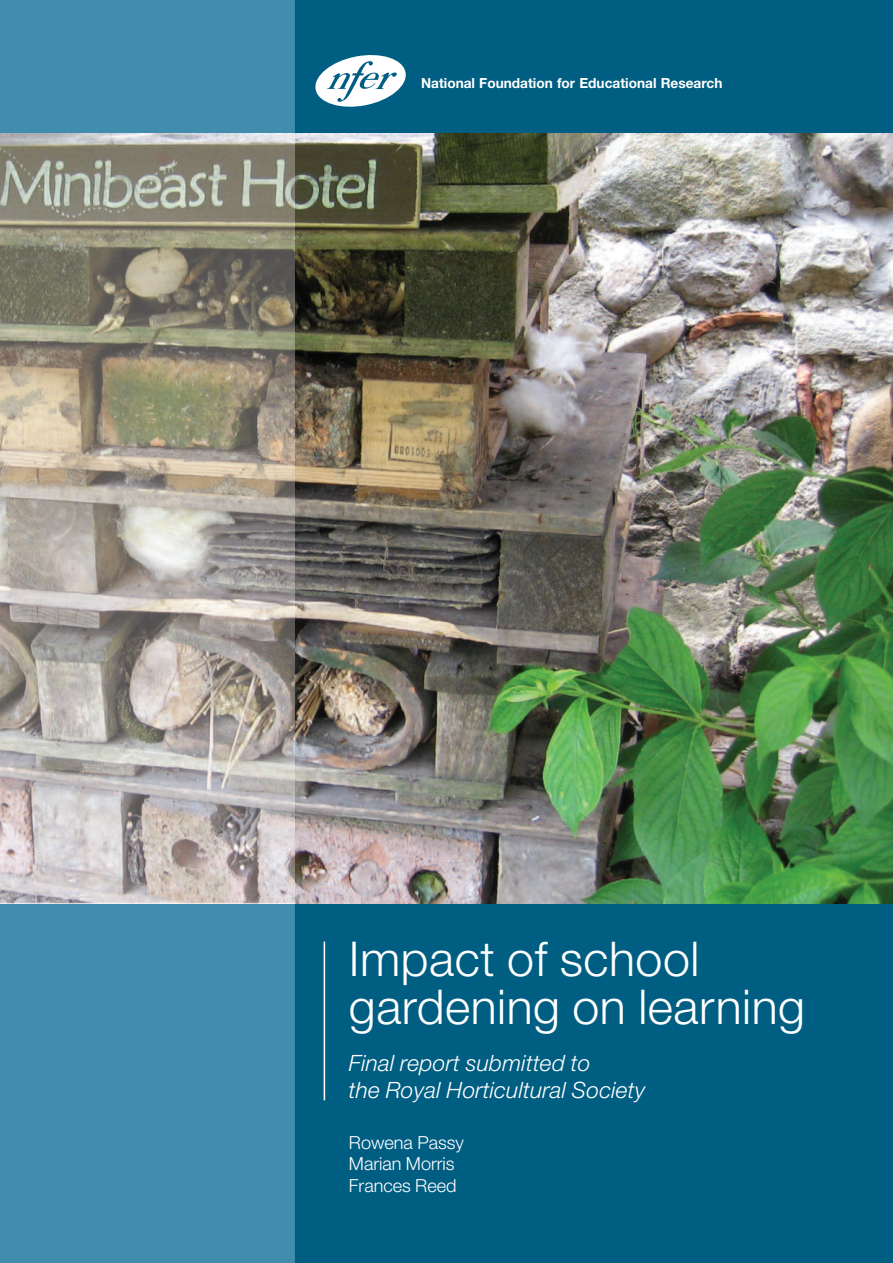
<style>
.page{position:relative;width:893px;height:1263px;background:#005e82}
.page>*{position:absolute;margin:0;border:0;box-sizing:border-box;transform-origin:0 0}
.t1{font:300 48px/48px "Helvetica Neue";letter-spacing:.01em;color:#fff}
.t2{font:italic 300 22.5px/27px "Helvetica Neue";letter-spacing:.01em;color:#fff}
.t3{font:300 18px/21.6px "Helvetica Neue";color:#fff}
.t4{font:700 13.95px "Helvetica Neue";color:#fff}
</style>
<div class="page">
<img style="left:295px;top:134px;width:598px;height:769px">
<div style="left:0;top:0;width:295px;height:1263px;background:#428dad"></div>
<hr style="left:0;top:903px;width:295px;height:1px;background:#fff">
<img style="left:0;top:134px;width:295px;height:769px">
<hr style="left:324px;top:941px;width:1px;height:159px;background:#fff">
<svg style="left:315px;top:55px;width:91px;height:52px"></svg>
<p class="t4" style="left:421px;top:78px;width:303px">National Foundation for Educational Research</p>
<h1 class="t1" style="left:349px;top:940px;width:458px">Impact of school gardening on learning</h1>
<p class="t2" style="left:349px;top:1051px;width:298px">Final report submitted to<br>the Royal Horticultural Society</p>
<p class="t3" style="left:349px;top:1133px;width:117px">Rowena Passy<br>Marian Morris<br>Frances Reed</p>
</div>
